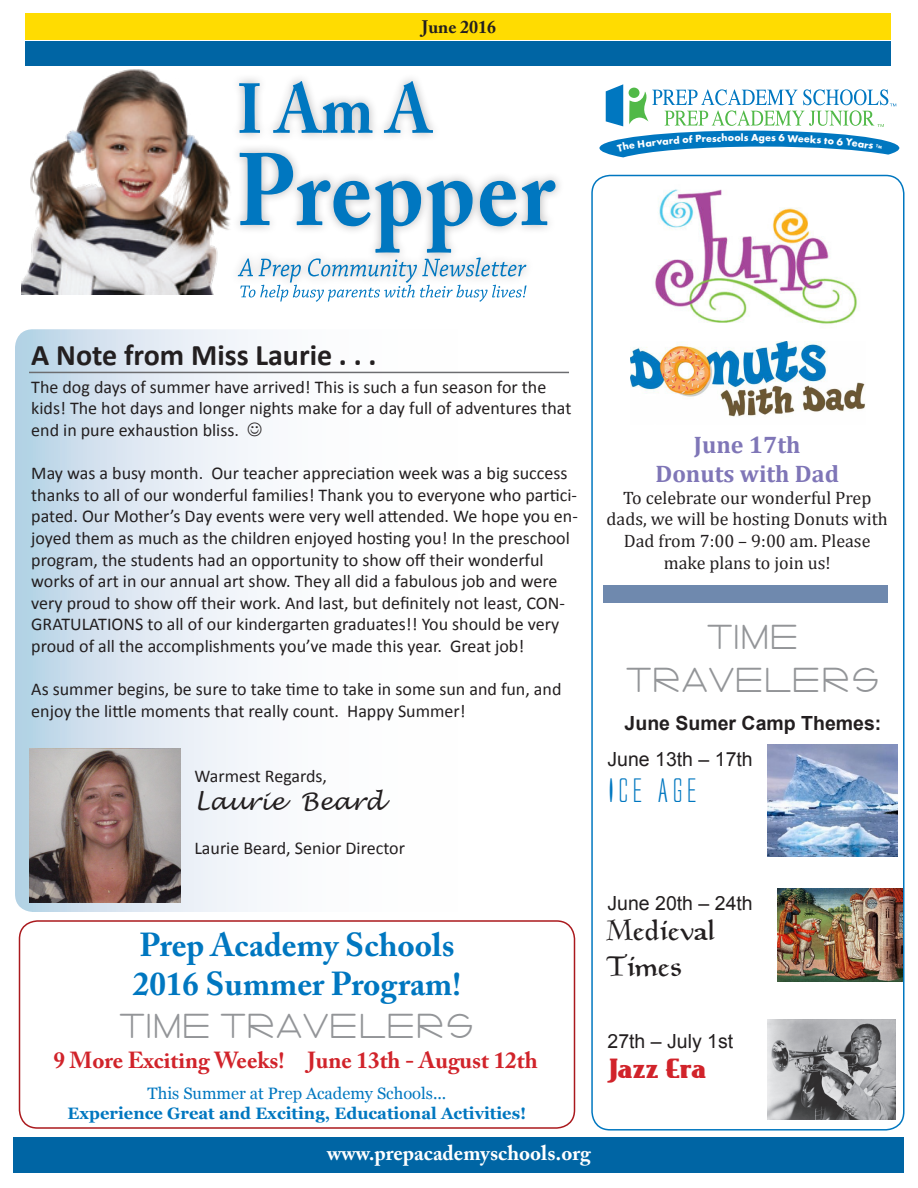
<style>
.page{position:relative;width:918px;height:1188px;background:#fff}
.page>*{position:absolute;margin:0;border:0;box-sizing:border-box;transform-origin:0 0}
.t1{font:36px "Giorgino";color:#939598}
.t2{font:700 33px "Adobe Caslon Pro";color:#0077c0}
.t3{font:31.5px "Alien League";color:#0077c0}
.t4{font:700 30px "Calibri";color:#231f20}
.t5{font:30px "Goudy Medieval";color:#231f20}
.t6{font:27px "East Market";color:#d1232a}
.t7{font:700 24px "Cambria";color:#7f76b7}
.t8{font:italic 24px "Lucida Handwriting";color:#231f20}
.t9{font:700 23.1px "Adobe Caslon Pro";color:#d1232a}
.t10{font:700 21px "Adobe Caslon Pro";color:#fff}
.t11{font:19.5px "Arial";color:#231f20}
.t12{font:700 19.5px "Arial";color:#231f20}
.t13{font:18px/21.6px "Calibri";color:#231f20}
.t14{font:18px/21.6px "Cambria";color:#231f20;text-align:center}
.t15{font:700 18px "Adobe Caslon Pro";color:#231f20}
.t16{font:700 16.5px "Georgia";color:#0077c0}
.t17{font:16.5px "Georgia";color:#0077c0}
.t18{font:700 10.5px "Futura T";color:#fff}
</style>
<div class="page">
<div style="left:19px;top:920px;width:556px;height:209px;border:2px solid #aa191d;border-radius:18px"></div>
<svg style="left:15px;top:329px;width:570px;height:583px"></svg>
<div style="left:591px;top:175px;width:314px;height:956px;border:2px solid #0077c0;border-radius:18px"></div>
<div style="left:26px;top:14px;width:865px;height:26px;background:#ffdc01"></div>
<div style="left:26px;top:42px;width:865px;height:24px;background:#0065a4"></div>
<img style="left:22px;top:69px;width:206px;height:225px">
<div style="left:14px;top:1138px;width:890px;height:35px;background:#0065a4"></div>
<svg style="left:238px;top:153px;width:318px;height:149px"></svg>
<svg style="left:239px;top:81px;width:194px;height:52px"></svg>
<hr style="left:29px;top:372px;width:540px;height:1px;background:#6c6d70">
<img style="left:30px;top:749px;width:151px;height:154px">
<img style="left:655px;top:189px;width:204px;height:135px">
<img style="left:767px;top:745px;width:131px;height:112px">
<img style="left:767px;top:1019px;width:129px;height:101px">
<img style="left:778px;top:888px;width:124px;height:93px">
<div style="left:603px;top:585px;width:285px;height:18px;background:#6f89ae"></div>
<img style="left:631px;top:341px;width:234px;height:76px">
<svg style="left:248px;top:423px;width:14px;height:13px"></svg>
<svg style="left:599px;top:84px;width:300px;height:73px"></svg>
<p class="t15" style="left:422px;top:16px;width:76px">June 2016</p>
<p class="t18" style="left:717px;top:132px;width:26px;rotate:-1deg">choo</p>
<p class="t18" style="left:741px;top:131px;width:26px">ls Ag</p>
<p class="t4" style="left:31px;top:336px;width:347px">A Note from Miss Laurie . . .</p>
<p class="t13" style="left:31px;top:375px;width:542px">The dog days of summer have arrived! This is such a fun season for the kids! The hot days and longer nights make for a day full of adventures that end in pure exhaustion bliss.</p>
<p class="t13" style="left:31px;top:462px;width:548px">May was a busy month. Our teacher appreciation week was a big success thanks to all of our wonderful families! Thank you to everyone who partici&shy;pated. Our Mother’s Day events were very well attended. We hope you en&shy;joyed them as much as the children enjoyed hosting you! In the preschool program, the students had an opportunity to show off their wonderful works of art in our annual art show. They all did a fabulous job and were very proud to show off their work. And last, but definitely not least, CON-GRATULATIONS to all of our kindergarten graduates!! You should be very proud of all the accomplishments you’ve made this year. Great job!</p>
<p class="t13" style="left:31px;top:678px;width:532px">As summer begins, be sure to take time to take in some sun and fun, and enjoy the little moments that really count. Happy Summer!</p>
<p class="t13" style="left:194px;top:764px;width:134px">Warmest Regards,</p>
<p class="t8" style="left:194px;top:787px;width:191px">Laurie Beard</p>
<p class="t13" style="left:194px;top:836px;width:212px">Laurie Beard, Senior Director</p>
<p class="t7" style="left:694px;top:431px;width:108px">June 17th</p>
<p class="t7" style="left:655px;top:459px;width:185px">Donuts with Dad</p>
<p class="t14" style="left:607px;top:487px;width:283px">To celebrate our wonderful Prep dads, we will be hosting Donuts with<br>Dad from 7:00 – 9:00 am. Please make plans to join us!</p>
<p class="t1" style="left:707px;top:624px;width:94px">TIME</p>
<p class="t1" style="left:626px;top:667px;width:256px">TRAVELERS</p>
<p class="t12" style="left:625px;top:710px;width:258px">June Sumer Camp Themes:</p>
<p class="t11" style="left:608px;top:746px;width:147px">June 13th – 17th</p>
<p class="t3" style="left:608px;top:776px;width:95px">ICE AGE</p>
<p class="t2" style="left:139px;top:925px;width:317px">Prep Academy Schools</p>
<p class="t2" style="left:133px;top:965px;width:330px">2016 Summer Program!</p>
<p class="t1" style="left:119px;top:1013px;width:357px">TIME TRAVELERS</p>
<p class="t9" style="left:53px;top:1047px;width:486px">9 More Exciting Weeks! June 13th - August 12th</p>
<p class="t17" style="left:148px;top:1084px;width:300px">This Summer at Prep Academy Schools...</p>
<p class="t16" style="left:68px;top:1103px;width:460px">Experience Great and Exciting, Educational Activities!</p>
<p class="t10" style="left:327px;top:1141px;width:265px">www.prepacademyschools.org</p>
<p class="t11" style="left:608px;top:890px;width:147px">June 20th – 24th</p>
<p class="t5" style="left:608px;top:917px;width:109px">Medieval</p>
<p class="t5" style="left:608px;top:953px;width:75px">Times</p>
<p class="t11" style="left:608px;top:1028px;width:127px">27th – July 1st</p>
<p class="t6" style="left:608px;top:1053px;width:100px">Jazz Era</p>
</div>
